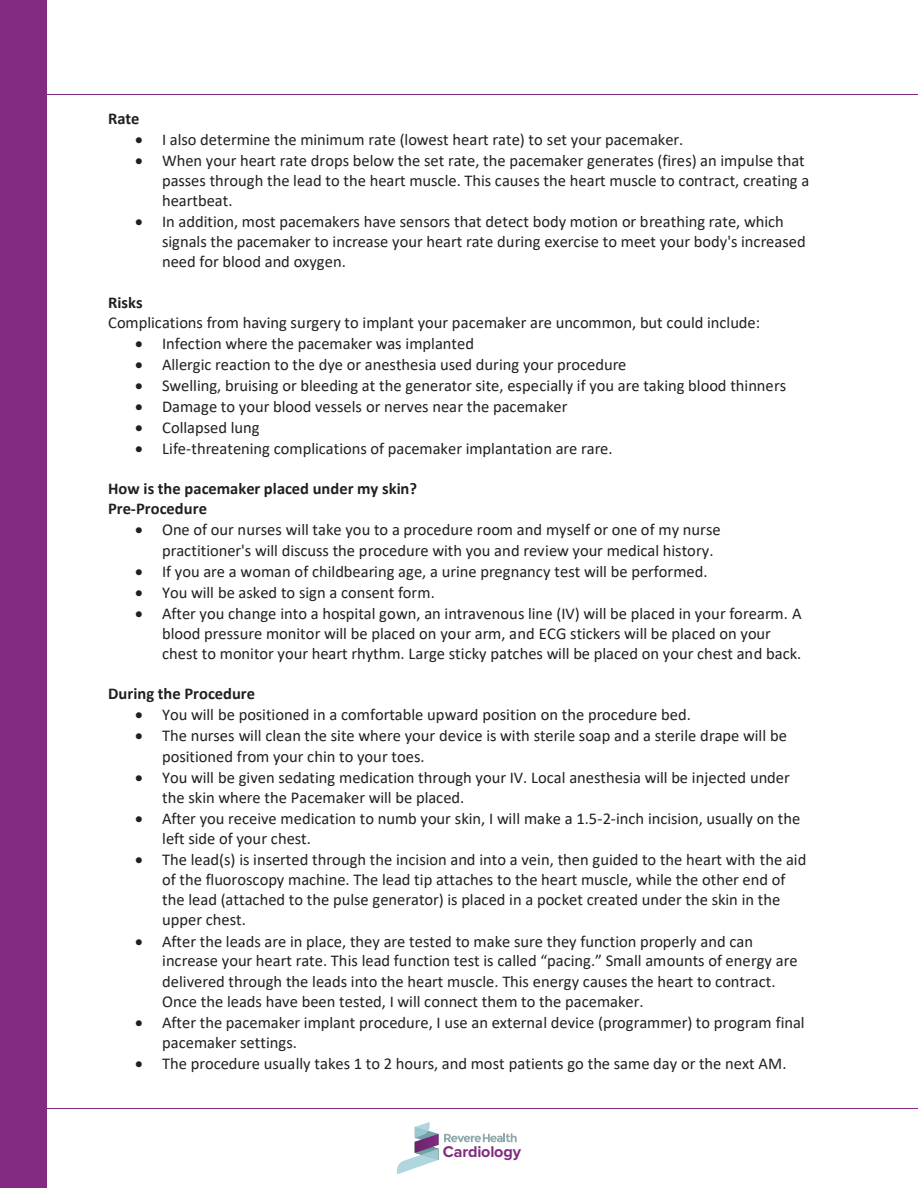
<style>
.page{position:relative;width:918px;height:1188px;background:#fff}
.page>*{position:absolute;margin:0;border:0;box-sizing:border-box;transform-origin:0 0}
.t1{font:16.5px/20.2px "Calibri";color:#231f20}
.t2{font:700 16.5px/20px "Calibri";letter-spacing:.005em;color:#231f20}
.t3{font:700 16.2px "Proxima Nova";letter-spacing:-.01em;color:#822c81}
</style>
<div class="page">
<div style="left:0;top:0;width:46px;height:1188px;background:#832a83"></div>
<hr style="left:21px;top:94px;width:897px;height:1px;background:#832a83">
<hr style="left:21px;top:1108px;width:897px;height:1px;background:#832a83">
<svg style="left:397px;top:1122px;width:120px;height:52px"></svg>
<p class="t2" style="left:108px;top:108px;width:33px">Rate</p>
<p class="t1" style="left:135px;top:129px;width:550px">• I also determine the minimum rate (lowest heart rate) to set your pacemaker.</p>
<p class="t1" style="left:162px;top:150px;width:649px;text-indent:-27px">• When your heart rate drops below the set rate, the pacemaker generates (fires) an impulse that passes through the lead to the heart muscle. This causes the heart muscle to contract, creating a heartbeat.</p>
<p class="t1" style="left:162px;top:211px;width:645px;text-indent:-27px">• In addition, most pacemakers have sensors that detect body motion or breathing rate, which signals the pacemaker to increase your heart rate during exercise to meet your body's increased need for blood and oxygen.</p>
<p class="t2" style="left:108px;top:292px;width:36px">Risks</p>
<p class="t1" style="left:108px;top:312px;width:654px">Complications from having surgery to implant your pacemaker are uncommon, but could include:</p>
<p class="t1" style="left:135px;top:333px;width:340px">• Infection where the pacemaker was implanted</p>
<p class="t1" style="left:135px;top:354px;width:493px">• Allergic reaction to the dye or anesthesia used during your procedure</p>
<p class="t1" style="left:135px;top:375px;width:653px">• Swelling, bruising or bleeding at the generator site, especially if you are taking blood thinners</p>
<p class="t1" style="left:135px;top:396px;width:434px">• Damage to your blood vessels or nerves near the pacemaker</p>
<p class="t1" style="left:135px;top:417px;width:126px">• Collapsed lung</p>
<p class="t1" style="left:135px;top:438px;width:479px">• Life-threatening complications of pacemaker implantation are rare.</p>
<p class="t2" style="left:108px;top:479px;width:311px">How is the pacemaker placed under my skin?<br>Pre-Procedure</p>
<p class="t1" style="left:162px;top:519px;width:560px;text-indent:-27px">• One of our nurses will take you to a procedure room and myself or one of my nurse practitioner's will discuss the procedure with you and review your medical history.</p>
<p class="t1" style="left:135px;top:561px;width:574px">• If you are a woman of childbearing age, a urine pregnancy test will be performed.</p>
<p class="t1" style="left:135px;top:582px;width:301px">• You will be asked to sign a consent form.</p>
<p class="t1" style="left:162px;top:603px;width:641px;text-indent:-27px">• After you change into a hospital gown, an intravenous line (IV) will be placed in your forearm. A blood pressure monitor will be placed on your arm, and ECG stickers will be placed on your chest to monitor your heart rhythm. Large sticky patches will be placed on your chest and back.</p>
<p class="t2" style="left:108px;top:684px;width:148px">During the Procedure</p>
<p class="t1" style="left:135px;top:704px;width:557px">• You will be positioned in a comfortable upward position on the procedure bed.</p>
<p class="t1" style="left:162px;top:725px;width:626px;text-indent:-27px">• The nurses will clean the site where your device is with sterile soap and a sterile drape will be positioned from your chin to your toes.</p>
<p class="t1" style="left:162px;top:767px;width:629px;text-indent:-27px">• You will be given sedating medication through your IV. Local anesthesia will be injected under the skin where the Pacemaker will be placed.</p>
<p class="t1" style="left:162px;top:808px;width:640px;text-indent:-27px">• After you receive medication to numb your skin, I will make a 1.5-2-inch incision, usually on the left side of your chest.</p>
<p class="t1" style="left:162px;top:849px;width:646px;text-indent:-27px">• The lead(s) is inserted through the incision and into a vein, then guided to the heart with the aid of the fluoroscopy machine. The lead tip attaches to the heart muscle, while the other end of the lead (attached to the pulse generator) is placed in a pocket created under the skin in the upper chest.</p>
<p class="t1" style="left:162px;top:931px;width:637px;text-indent:-27px">• After the leads are in place, they are tested to make sure they function properly and can increase your heart rate. This lead function test is called “pacing.” Small amounts of energy are delivered through the leads into the heart muscle. This energy causes the heart to contract.<br>Once the leads have been tested, I will connect them to the pacemaker.</p>
<p class="t1" style="left:162px;top:1012px;width:644px;text-indent:-27px">• After the pacemaker implant procedure, I use an external device (programmer) to program final pacemaker settings.</p>
<p class="t1" style="left:135px;top:1053px;width:653px">• The procedure usually takes 1 to 2 hours, and most patients go the same day or the next AM.</p>
<p class="t3" style="left:443px;top:1142px;width:80px">Cardiology</p>
</div>
